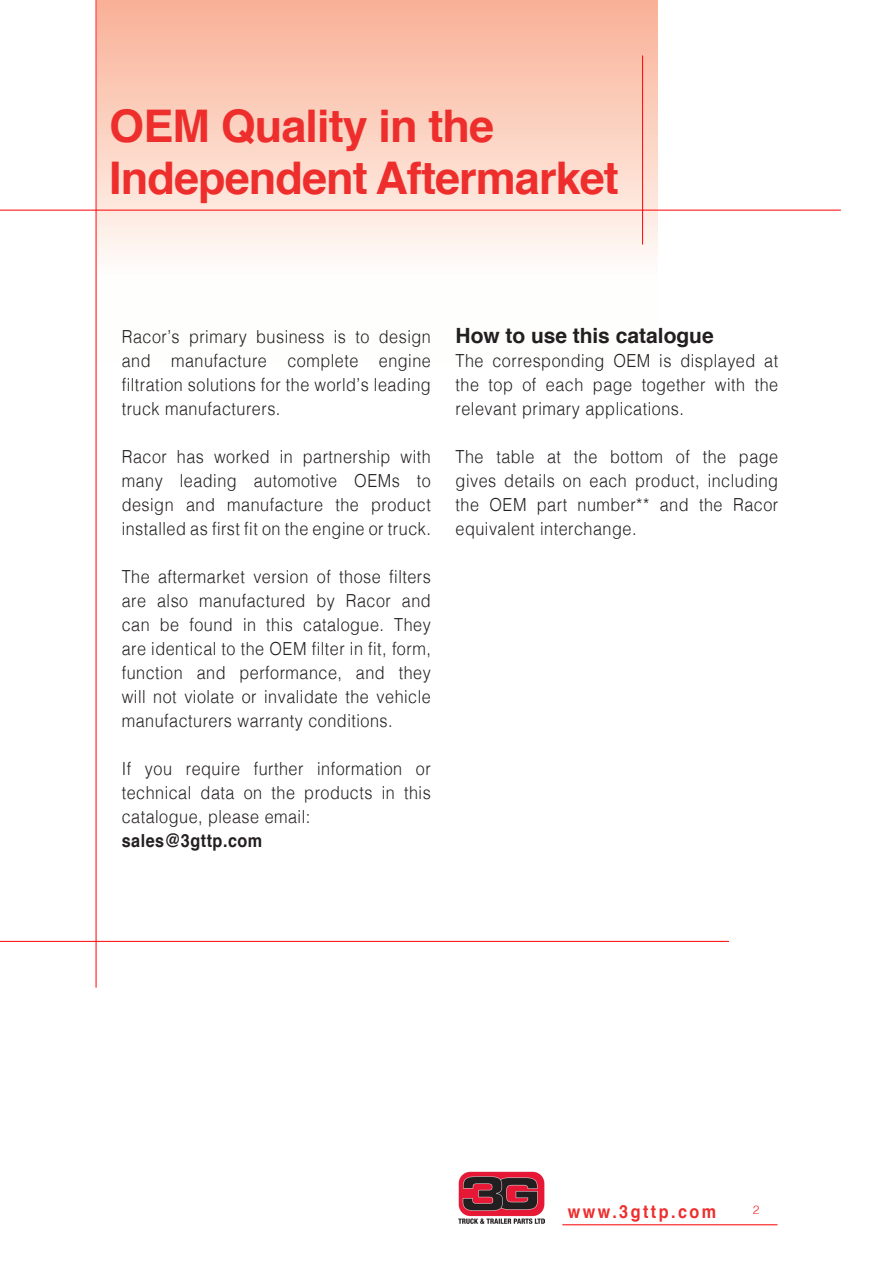
<style>
.page{position:relative;width:893px;height:1263px;background:#fff}
.page>*{position:absolute;margin:0;border:0;box-sizing:border-box;transform-origin:0 0}
.Headline_30_35_parke{font:700 45px/52.5px "Helvetica";letter-spacing:-.02em;color:#ee2e2c}
.t1{font:700 21px "Helvetica";color:#231f20}
.t2{font:300 18px/24px "Helvetica";letter-spacing:.03em;color:#231f20;text-align:justify;scale:.9 1}
.t3{font:700 18px "Helvetica";letter-spacing:.03em;color:#231f20;scale:.9 1}
.t4{font:700 18px "Helvetica";letter-spacing:.15em;color:#ee2d2d;scale:.9 1}
.t5{font:300 12px "Helvetica";color:#ee2e2c}
</style>
<div class="page">
<hr style="left:562px;top:1224px;width:215px;height:1px;background:#ff0004">
<img style="left:459px;top:1171px;width:85px;height:53px">
<div style="left:98px;top:0;width:559px;height:362px;background:linear-gradient(to bottom,#fab399,#fff)"></div>
<hr style="left:0;top:210px;width:841px;height:1px;background:#ff0004">
<hr style="left:0;top:941px;width:729px;height:1px;background:#ff0004">
<hr style="left:96px;top:0;width:1px;height:988px;background:#ff0004">
<hr style="left:642px;top:55px;width:1px;height:190px;background:#ff0004">
<p class="Headline_30_35_parke" style="left:109px;top:100px;width:511px">OEM Quality in the<br>Independent Aftermarket</p>
<p class="t2" style="left:122px;top:323px;width:345px">Racor’s primary business is to design and manufacture complete engine filtration solutions for the world’s leading truck manufacturers.</p>
<p class="t2" style="left:122px;top:443px;width:345px">Racor has worked in partnership with many leading automotive OEMs to design and manufacture the product installed as first fit on the engine or truck.</p>
<p class="t2" style="left:122px;top:563px;width:345px">The aftermarket version of those filters are also manufactured by Racor and can be found in this catalogue. They are identical to the OEM filter in fit, form, function and performance, and they will not violate or invalidate the vehicle manufacturers warranty conditions.</p>
<p class="t2" style="left:122px;top:755px;width:345px">If you require further information or technical data on the products in this catalogue, please email:</p>
<p class="t3" style="left:122px;top:826px;width:158px">sales@3gttp.com</p>
<p class="t1" style="left:456px;top:319px;width:260px">How to use this catalogue</p>
<p class="t2" style="left:456px;top:347px;width:360px">The corresponding OEM is displayed at the top of each page together with the relevant primary applications.</p>
<p class="t2" style="left:456px;top:443px;width:360px">The table at the bottom of the page gives details on each product, including the OEM part number** and the Racor equivalent interchange.</p>
<p class="t4" style="left:568px;top:1197px;width:166px">www.3gttp.com</p>
<p class="t5" style="left:753px;top:1199px;width:8px">2</p>
</div>
